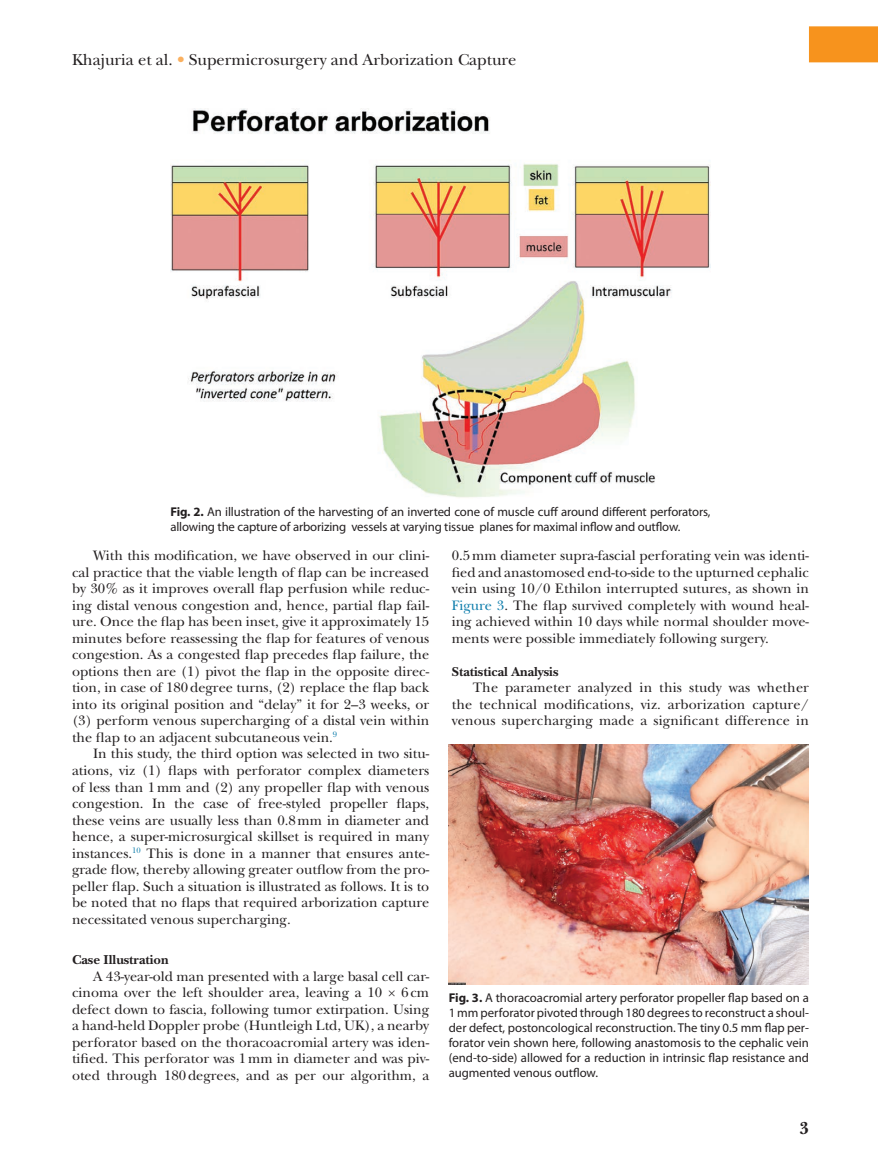
<style>
.page{position:relative;width:878px;height:1175px;background:#fff}
.page>*{position:absolute;margin:0;border:0;box-sizing:border-box;transform-origin:0 0}
.t1{font:700 18px "New Baskerville Std";color:#231f20}
.t2{font:16.5px "New Baskerville Std";color:#231f20}
.t3{font:14.25px/16.5px "New Baskerville Std";color:#231f20;text-align:justify}
.t4{font:700 13.5px "New Baskerville Std";color:#231f20}
.t5{font:12.75px/15px "Myriad Pro";letter-spacing:-.01em;color:#231f20}
.s1{color:#fab05f}
.s2{font-weight:700}
.s3{color:#0f7eac}
</style>
<div class="page">
<div style="left:808px;top:26px;width:70px;height:36px;background:#f7931d"></div>
<img style="left:170px;top:108px;width:540px;height:390px">
<img style="left:448px;top:744px;width:360px;height:241px">
<p class="t2" style="left:72px;top:50px;width:446px">Khajuria et al. <span class="s1">•</span> Supermicrosurgery and Arborization Capture</p>
<p class="t5" style="left:170px;top:504px;width:541px"><span class="s2">Fig. 2.</span> An illustration of the harvesting of an inverted cone of muscle cuff around different perforators, allowing the capture of arborizing vessels at varying tissue planes for maximal inflow and outflow.</p>
<p class="t3" style="left:72px;top:547px;width:359px;text-indent:21px">With this modification, we have observed in our clini&shy;cal practice that the viable length of flap can be increased by 30% as it improves overall flap perfusion while reduc&shy;ing distal venous congestion and, hence, partial flap fail&shy;ure. Once the flap has been inset, give it approximately 15 minutes before reassessing the flap for features of venous congestion. As a congested flap precedes flap failure, the options then are (1) pivot the flap in the opposite direc&shy;tion, in case of 180degree turns, (2) replace the flap back into its original position and “delay” it for 2–3 weeks, or (3) perform venous supercharging of a distal vein within the flap to an adjacent subcutaneous vein.<sup>9</sup></p>
<p class="t3" style="left:72px;top:745px;width:359px;text-indent:21px">In this study, the third option was selected in two situ&shy;ations, viz (1) flaps with perforator complex diameters of less than 1mm and (2) any propeller flap with venous congestion. In the case of free-styled propeller flaps, these veins are usually less than 0.8mm in diameter and hence, a super-microsurgical skillset is required in many instances.<sup>10</sup> This is done in a manner that ensures ante&shy;grade flow, thereby allowing greater outflow from the pro&shy;peller flap. Such a situation is illustrated as follows. It is to be noted that no flaps that required arborization capture necessitated venous supercharging.</p>
<p class="t4" style="left:72px;top:951px;width:98px">Case Illustration</p>
<p class="t3" style="left:72px;top:967px;width:359px;text-indent:21px">A 43-year-old man presented with a large basal cell car&shy;cinoma over the left shoulder area, leaving a 10 × 6cm defect down to fascia, following tumor extirpation. Using a hand-held Doppler probe (Huntleigh Ltd, UK), a nearby perforator based on the thoracoacromial artery was iden&shy;tified. This perforator was 1mm in diameter and was piv&shy;oted through 180degrees, and as per our algorithm, a</p>
<p class="t3" style="left:452px;top:547px;width:359px">0.5mm diameter supra-fascial perforating vein was identi&shy;fied and anastomosed end-to-side to the upturned cephalic vein using 10/0 Ethilon interrupted sutures, as shown in <span class="s3">Figure 3</span>. The flap survived completely with wound heal&shy;ing achieved within 10 days while normal shoulder move&shy;ments were possible immediately following surgery.</p>
<p class="t4" style="left:452px;top:663px;width:108px">Statistical Analysis</p>
<p class="t3" style="left:451px;top:679px;width:359px;text-indent:21px">The parameter analyzed in this study was whether the technical modifications, viz. arborization capture/ venous supercharging made a significant difference in</p>
<p class="t5" style="left:448px;top:990px;width:362px;text-align:justify"><span class="s2">Fig. 3.</span> A thoracoacromial artery perforator propeller flap based on a 1 mm perforator pivoted through 180 degrees to reconstruct a shoul&shy;der defect, postoncological reconstruction. The tiny 0.5 mm flap per&shy;forator vein shown here, following anastomosis to the cephalic vein (end-to-side) allowed for a reduction in intrinsic flap resistance and augmented venous outflow.</p>
<p class="t1" style="left:799px;top:1118px;width:11px">3</p>
</div>
